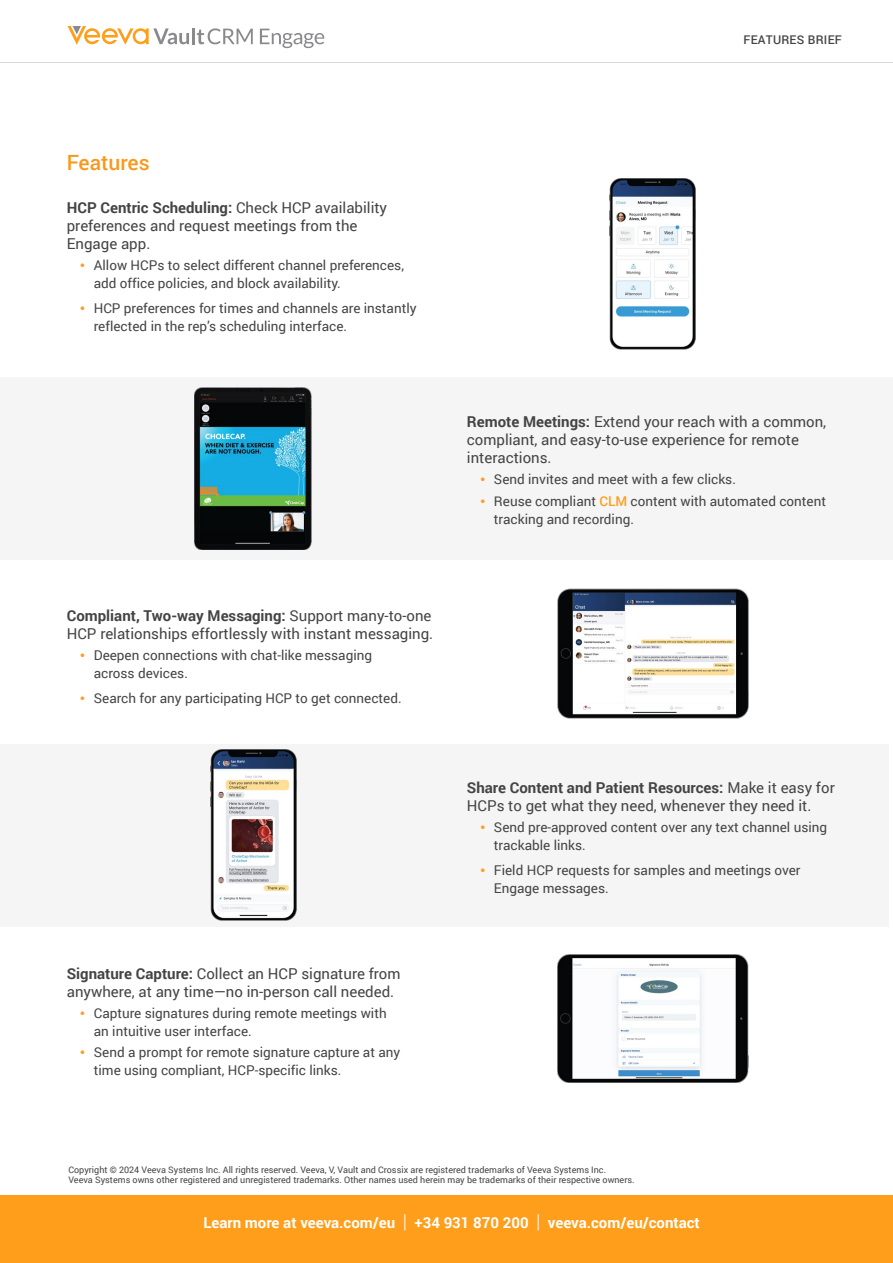
<style>
.page{position:relative;width:893px;height:1263px;background:#fff}
.page>*{position:absolute;margin:0;border:0;box-sizing:border-box;transform-origin:0 0}
.t1{font:500 21px "Roboto";color:#f8991d}
.t2{font:15px/18px "Roboto";color:#444}
.t3{font:700 15px "Roboto";color:#fff}
.t4{font:13.5px/18px "Roboto";color:#444}
.t5{font:500 12px "Roboto";letter-spacing:.02em;color:#444}
.t6{font:9px/10.5px "Roboto";color:#444}
.s1{font-weight:700}
.s2{font-family:"Arial MT Std";font-weight:500;color:#ff9e1a}
.s3{font-weight:500;color:#ff9e1a}
.s4{font-weight:300;font-size:19.5px}
</style>
<div class="page">
<hr style="left:0;top:62px;width:893px;height:1px;background:#d9d9d9">
<div style="left:0;top:1195px;width:893px;height:68px;background:#ff9e1a"></div>
<img style="left:610px;top:179px;width:86px;height:171px">
<img style="left:557px;top:589px;width:192px;height:130px">
<img style="left:557px;top:954px;width:192px;height:128px">
<div style="left:0;top:744px;width:889px;height:182px;background:#f5f5f5"></div>
<div style="left:0;top:377px;width:893px;height:183px;background:#f5f5f5"></div>
<img style="left:210px;top:749px;width:86px;height:172px">
<img style="left:195px;top:388px;width:117px;height:161px">
<hr style="left:192px;top:28px;width:3px;height:16px;background:#8a8a8d">
<svg style="left:68px;top:26px;width:121px;height:19px"></svg>
<svg style="left:197px;top:28px;width:56px;height:16px"></svg>
<svg style="left:260px;top:29px;width:64px;height:19px"></svg>
<p class="t5" style="left:743px;top:32px;width:100px">FEATURES BRIEF</p>
<h1 class="t1" style="left:67px;top:148px;width:84px">Features</h1>
<p class="t2" style="left:67px;top:198px;width:322px"><span class="s1">HCP Centric Scheduling:</span> Check HCP availability preferences and request meetings from the<br>Engage app.</p>
<p class="t4" style="left:94px;top:256px;width:312px;text-indent:-14px"><span class="s2">•</span> Allow HCPs to select different channel preferences, add office policies, and block availability.</p>
<p class="t4" style="left:94px;top:299px;width:324px;text-indent:-14px"><span class="s2">•</span> HCP preferences for times and channels are instantly reflected in the rep’s scheduling interface.</p>
<p class="t2" style="left:67px;top:606px;width:368px"><span class="s1">Compliant, Two-way Messaging:</span> Support many-to-one<br>HCP relationships effortlessly with instant messaging.</p>
<p class="t4" style="left:94px;top:646px;width:280px;text-indent:-14px"><span class="s2">•</span> Deepen connections with chat-like messaging across devices.</p>
<p class="t4" style="left:80px;top:688px;width:323px"><span class="s2">•</span> Search for any participating HCP to get connected.</p>
<p class="t2" style="left:67px;top:964px;width:335px"><span class="s1">Signature Capture:</span> Collect an HCP signature from anywhere, at any time—no in-person call needed.</p>
<p class="t4" style="left:94px;top:1004px;width:294px;text-indent:-14px"><span class="s2">•</span> Capture signatures during remote meetings with an intuitive user interface.</p>
<p class="t4" style="left:94px;top:1043px;width:308px;text-indent:-14px"><span class="s2">•</span> Send a prompt for remote signature capture at any time using compliant, HCP-specific links.</p>
<p class="t2" style="left:467px;top:412px;width:361px"><span class="s1">Remote Meetings:</span> Extend your reach with a common, compliant, and easy-to-use experience for remote interactions.</p>
<p class="t4" style="left:480px;top:470px;width:257px"><span class="s2">•</span> Send invites and meet with a few clicks.</p>
<p class="t4" style="left:494px;top:491px;width:334px;text-indent:-14px"><span class="s2">•</span> Reuse compliant <span class="s3">CLM</span> content with automated content tracking and recording.</p>
<p class="t2" style="left:467px;top:778px;width:369px"><span class="s1">Share Content and Patient Resources:</span> Make it easy for<br>HCPs to get what they need, whenever they need it.</p>
<p class="t4" style="left:494px;top:818px;width:335px;text-indent:-14px"><span class="s2">•</span> Send pre-approved content over any text channel using trackable links.</p>
<p class="t4" style="left:494px;top:861px;width:308px;text-indent:-14px"><span class="s2">•</span> Field HCP requests for samples and meetings over<br>Engage messages.</p>
<p class="t6" style="left:68px;top:1164px;width:568px">Copyright © 2024 Veeva Systems Inc. All rights reserved. Veeva, V, Vault and Crossix are registered trademarks of Veeva Systems Inc.<br>Veeva Systems owns other registered and unregistered trademarks. Other names used herein may be trademarks of their respective owners.</p>
<p class="t3" style="left:203px;top:1212px;width:498px">Learn more at veeva.com/eu <span class="s4">|</span> +34 931 870 200 <span class="s4">|</span> veeva.com/eu/contact</p>
</div>
